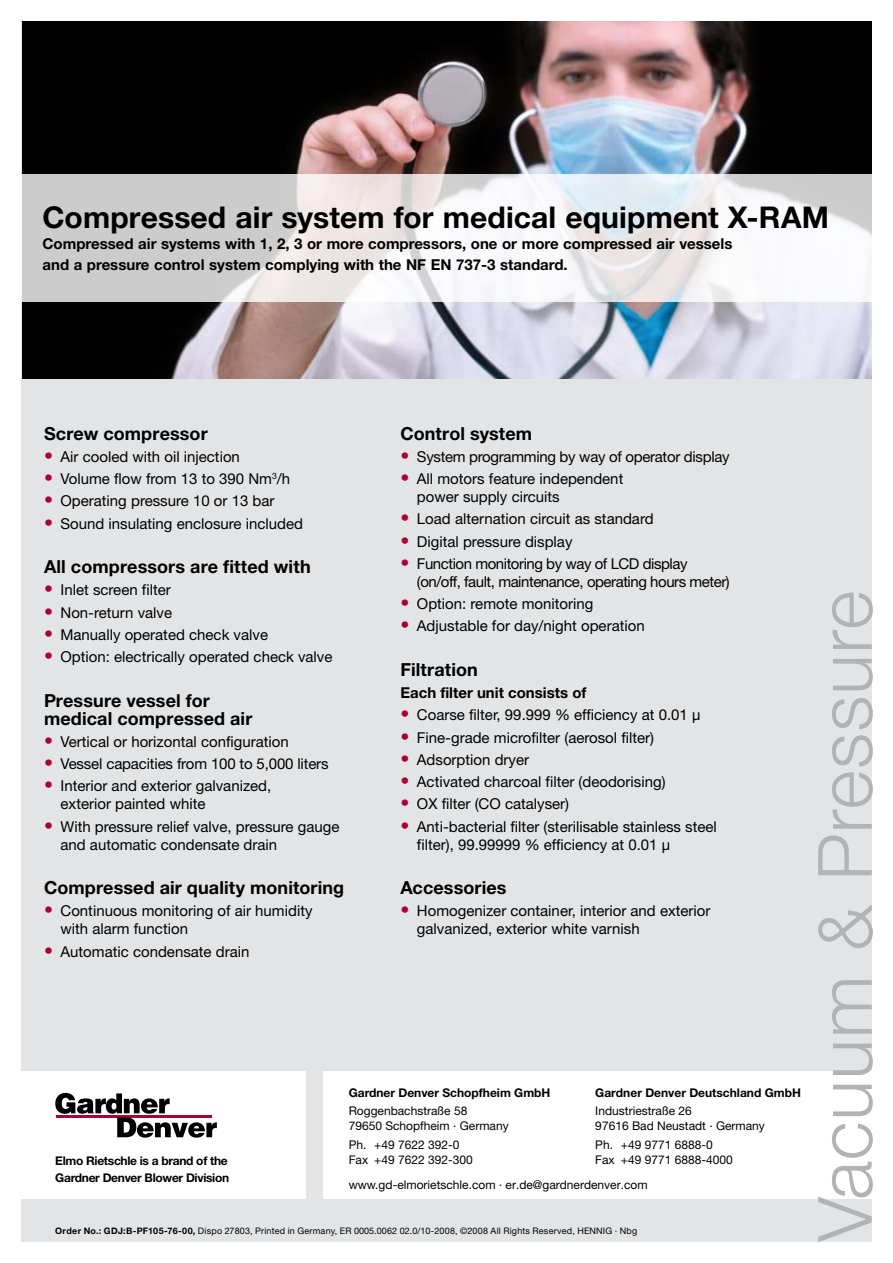
<style>
.page{position:relative;width:893px;height:1263px;background:#fff}
.page>*{position:absolute;margin:0;border:0;box-sizing:border-box;transform-origin:0 0}
.t1{font:300 75px "Helvetica Neue LT Pro";letter-spacing:.01em;color:#b1b3b4}
.t2{font:700 30px "Helvetica Neue LT Pro";letter-spacing:.005em;color:#000}
.t3{font:700 18px/18px "Helvetica Neue LT Pro";letter-spacing:.005em;color:#000}
.t4{font:15px/18px "Helvetica Neue LT Pro";color:#000}
.t5{font:700 15px/21px "Helvetica Neue LT Pro";color:#000}
.t6{font:15px/18px "Helvetica Neue LT Pro";letter-spacing:-.03em;color:#000}
.t7{font:15px "Helvetica Neue LT Pro";letter-spacing:-.02em;color:#000}
.t8{font:12px/15px "Helvetica Neue LT Pro";color:#000}
.t9{font:700 12px "Helvetica Neue LT Pro";color:#000}
.t10{font:700 12px/16.5px "Helvetica Neue LT Pro";letter-spacing:-.025em;color:#000}
.t11{font:9px "Helvetica Neue LT Pro";letter-spacing:.02em;color:#000}
.s1{font-size:18px;color:#a90230}
.s2{font-weight:700}
</style>
<div class="page">
<div style="left:21px;top:21px;width:851px;height:1221px;background:#e3e4e5"></div>
<div style="left:323px;top:1071px;width:558px;height:128px;background:#fff"></div>
<div style="left:9px;top:1071px;width:297px;height:128px;background:#fff"></div>
<svg style="left:55px;top:1093px;width:162px;height:45px"></svg>
<img style="left:22px;top:21px;width:850px;height:357px">
<svg style="left:21px;top:174px;width:851px;height:128px"></svg>
<h2 class="t2" style="left:43px;top:199px;width:788px">Compressed air system for medical equipment X-RAM</h2>
<p class="t5" style="left:43px;top:233px;width:691px">Compressed air systems with 1, 2, 3 or more compressors, one or more compressed air vessels and a pressure control system complying with the NF EN 737-3 standard.</p>
<p class="t3" style="left:44px;top:424px;width:165px">Screw compressor</p>
<p class="t4" style="left:44px;top:447px;width:197px"><span class="s1">•</span> Air cooled with oil injection</p>
<p class="t4" style="left:44px;top:470px;width:248px"><span class="s1">•</span> Volume flow from 13 to 390 Nm<sup>3</sup>/h</p>
<p class="t4" style="left:44px;top:492px;width:232px"><span class="s1">•</span> Operating pressure 10 or 13 bar</p>
<p class="t4" style="left:44px;top:514px;width:261px"><span class="s1">•</span> Sound insulating enclosure included</p>
<p class="t3" style="left:44px;top:557px;width:268px">All compressors are fitted with</p>
<p class="t4" style="left:44px;top:581px;width:128px"><span class="s1">•</span> Inlet screen filter</p>
<p class="t4" style="left:44px;top:603px;width:130px"><span class="s1">•</span> Non-return valve</p>
<p class="t4" style="left:44px;top:625px;width:226px"><span class="s1">•</span> Manually operated check valve</p>
<p class="t4" style="left:44px;top:648px;width:290px"><span class="s1">•</span> Option: electrically operated check valve</p>
<p class="t3" style="left:44px;top:691px;width:210px">Pressure vessel for medical compressed air</p>
<p class="t4" style="left:44px;top:732px;width:246px"><span class="s1">•</span> Vertical or horizontal configuration</p>
<p class="t4" style="left:44px;top:755px;width:286px"><span class="s1">•</span> Vessel capacities from 100 to 5,000 liters</p>
<p class="t4" style="left:61px;top:777px;width:212px;text-indent:-16px"><span class="s1">•</span> Interior and exterior galvanized, exterior painted white</p>
<p class="t4" style="left:61px;top:817px;width:280px;text-indent:-16px"><span class="s1">•</span> With pressure relief valve, pressure gauge and automatic condensate drain</p>
<p class="t3" style="left:44px;top:878px;width:302px">Compressed air quality monitoring</p>
<p class="t4" style="left:61px;top:902px;width:254px;text-indent:-16px"><span class="s1">•</span> Continuous monitoring of air humidity with alarm function</p>
<p class="t4" style="left:44px;top:942px;width:207px"><span class="s1">•</span> Automatic condensate drain</p>
<p class="t3" style="left:400px;top:424px;width:133px">Control system</p>
<p class="t7" style="left:400px;top:448px;width:331px"><span class="s1">•</span> System programming by way of operator display</p>
<p class="t4" style="left:417px;top:470px;width:208px;text-indent:-16px"><span class="s1">•</span> All motors feature independent power supply circuits</p>
<p class="t4" style="left:400px;top:510px;width:255px"><span class="s1">•</span> Load alternation circuit as standard</p>
<p class="t4" style="left:400px;top:532px;width:174px"><span class="s1">•</span> Digital pressure display</p>
<p class="t6" style="left:417px;top:554px;width:314px;text-indent:-16px"><span class="s1">•</span> Function monitoring by way of LCD display (on/off, fault, maintenance, operating hours meter)</p>
<p class="t4" style="left:400px;top:595px;width:194px"><span class="s1">•</span> Option: remote monitoring</p>
<p class="t4" style="left:400px;top:617px;width:246px"><span class="s1">•</span> Adjustable for day/night operation</p>
<p class="t3" style="left:400px;top:660px;width:79px">Filtration</p>
<p class="t5" style="left:400px;top:682px;width:188px">Each filter unit consists of</p>
<p class="t4" style="left:400px;top:706px;width:301px"><span class="s1">•</span> Coarse filter, 99.999 % efficiency at 0.01 µ</p>
<p class="t4" style="left:400px;top:728px;width:255px"><span class="s1">•</span> Fine-grade microfilter (aerosol filter)</p>
<p class="t4" style="left:400px;top:750px;width:130px"><span class="s1">•</span> Adsorption dryer</p>
<p class="t4" style="left:400px;top:773px;width:267px"><span class="s1">•</span> Activated charcoal filter (deodorising)</p>
<p class="t4" style="left:400px;top:795px;width:170px"><span class="s1">•</span> OX filter (CO catalyser)</p>
<p class="t4" style="left:417px;top:817px;width:301px;text-indent:-16px"><span class="s1">•</span> Anti-bacterial filter (sterilisable stainless steel filter), 99.99999 % efficiency at 0.01 µ</p>
<p class="t3" style="left:400px;top:878px;width:108px">Accessories</p>
<p class="t4" style="left:417px;top:902px;width:295px;text-indent:-16px"><span class="s1">•</span> Homogenizer container, interior and exterior galvanized, exterior white varnish</p>
<p class="t10" style="left:55px;top:1152px;width:175px">Elmo Rietschle is a brand of the<br>Gardner Denver Blower Division</p>
<p class="t9" style="left:349px;top:1085px;width:203px">Gardner Denver Schopfheim GmbH</p>
<p class="t8" style="left:349px;top:1103px;width:162px">Roggenbachstraße 58<br>79650 Schopfheim · Germany</p>
<p class="t8" style="left:349px;top:1137px;width:126px">Ph. +49 7622 392-0<br>Fax +49 7622 392-300</p>
<p class="t9" style="left:595px;top:1085px;width:207px">Gardner Denver Deutschland GmbH</p>
<p class="t8" style="left:595px;top:1103px;width:171px">Industriestraße 26<br>97616 Bad Neustadt · Germany</p>
<p class="t8" style="left:595px;top:1137px;width:139px">Ph. +49 9771 6888-0<br>Fax +49 9771 6888-4000</p>
<p class="t8" style="left:349px;top:1177px;width:300px">www.gd-elmorietschle.com · er.de@gardnerdenver.com</p>
<p class="t11" style="left:55px;top:1225px;width:583px"><span class="s2">Order No.: GDJ:B-PF105-76-00,</span> Dispo 27803, Printed in Germany, ER 0005.0062 02.0/10-2008, ©2008 All Rights Reserved, HENNIG · Nbg</p>
<h1 class="t1" style="left:799px;top:1242px;width:652px;rotate:-90deg">Vacuum &amp; Pressure</h1>
</div>
